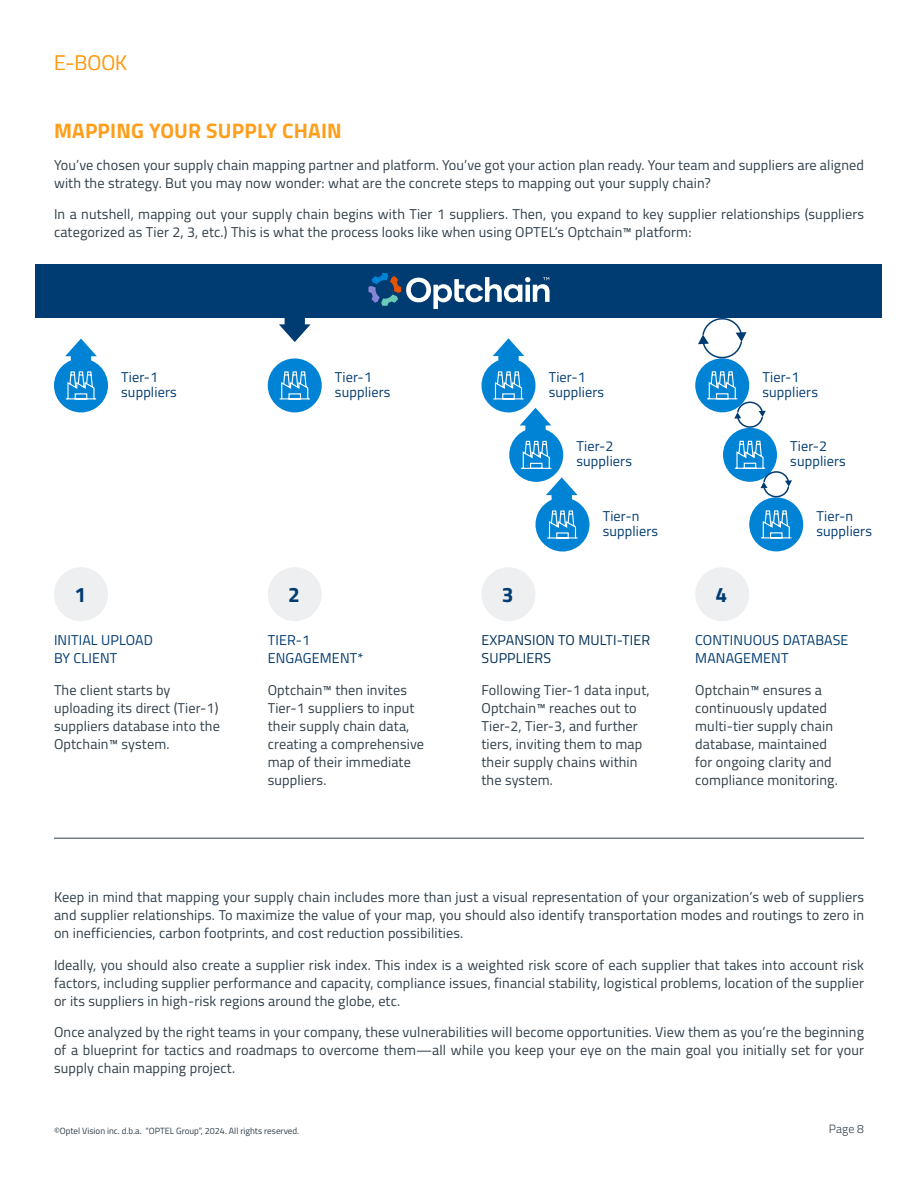
<style>
.page{position:relative;width:918px;height:1188px;background:#fff}
.page>*{position:absolute;margin:0;border:0;box-sizing:border-box;transform-origin:0 0}
.t1{font:700 21px "Titillium";letter-spacing:.01em;color:#ff9e1a}
.t2{font:300 21px "Titillium";color:#ff9e1a}
.t3{font:700 21px "Titillium";color:#003b71}
.t4{font:14.25px/18px "Titillium";letter-spacing:.01em;color:#303e49}
.t5{font:14.25px/15px "Titillium";letter-spacing:.01em;color:#003b71}
.t6{font:14.25px/18px "Titillium";letter-spacing:.01em;color:#003057}
.t7{font:300 12px "Titillium";color:#303e49}
.t8{font:9px "Titillium";color:#303e49}
</style>
<div class="page">
<div style="left:36px;top:264px;width:846px;height:54px;background:#003b71"></div>
<svg style="left:368px;top:273px;width:182px;height:36px"></svg>
<svg style="left:279px;top:318px;width:32px;height:24px"></svg>
<div style="left:54px;top:567px;width:54px;height:54px;background:#edeff0;border-radius:50%"></div>
<div style="left:268px;top:567px;width:54px;height:54px;background:#edeff0;border-radius:50%"></div>
<div style="left:482px;top:567px;width:54px;height:54px;background:#edeff0;border-radius:50%"></div>
<div style="left:695px;top:567px;width:54px;height:54px;background:#edeff0;border-radius:50%"></div>
<div style="left:268px;top:358px;width:54px;height:54px;background:#0083d5;border-radius:50%"></div>
<svg style="left:279px;top:371px;width:31px;height:29px"></svg>
<div style="left:54px;top:358px;width:54px;height:54px;background:#0083d5;border-radius:50%"></div>
<svg style="left:65px;top:339px;width:32px;height:61px"></svg>
<div style="left:482px;top:358px;width:54px;height:54px;background:#0083d5;border-radius:50%"></div>
<svg style="left:492px;top:338px;width:33px;height:62px"></svg>
<div style="left:509px;top:428px;width:54px;height:54px;background:#0083d5;border-radius:50%"></div>
<svg style="left:520px;top:408px;width:33px;height:61px"></svg>
<div style="left:536px;top:498px;width:54px;height:54px;background:#0083d5;border-radius:50%"></div>
<svg style="left:546px;top:477px;width:33px;height:62px"></svg>
<div style="left:695px;top:358px;width:54px;height:54px;background:#0083d5;border-radius:50%"></div>
<div style="left:723px;top:428px;width:54px;height:54px;background:#0083d5;border-radius:50%"></div>
<div style="left:749px;top:497px;width:54px;height:54px;background:#0083d5;border-radius:50%"></div>
<svg style="left:761px;top:510px;width:31px;height:29px"></svg>
<hr style="left:54px;top:838px;width:810px;height:1px;background:#303e49">
<svg style="left:698px;top:318px;width:49px;height:41px"></svg>
<svg style="left:706px;top:371px;width:60px;height:57px"></svg>
<svg style="left:734px;top:440px;width:58px;height:58px"></svg>
<h1 class="t2" style="left:54px;top:47px;width:75px">E-BOOK</h1>
<h1 class="t1" style="left:54px;top:115px;width:289px">MAPPING YOUR SUPPLY CHAIN</h1>
<p class="t4" style="left:54px;top:155px;width:812px">You’ve chosen your supply chain mapping partner and platform. You’ve got your action plan ready. Your team and suppliers are aligned with the strategy. But you may now wonder: what are the concrete steps to mapping out your supply chain?</p>
<p class="t4" style="left:54px;top:204px;width:812px">In a nutshell, mapping out your supply chain begins with Tier 1 suppliers. Then, you expand to key supplier relationships (suppliers categorized as Tier 2, 3, etc.) This is what the process looks like when using OPTEL’s Optchain™ platform:</p>
<p class="t5" style="left:121px;top:369px;width:57px">Tier-1 suppliers</p>
<p class="t5" style="left:549px;top:369px;width:57px">Tier-1 suppliers</p>
<p class="t5" style="left:335px;top:369px;width:57px">Tier-1 suppliers</p>
<p class="t5" style="left:762px;top:369px;width:57px">Tier-1 suppliers</p>
<p class="t5" style="left:576px;top:438px;width:57px">Tier-2 suppliers</p>
<p class="t5" style="left:790px;top:438px;width:57px">Tier-2 suppliers</p>
<p class="t5" style="left:603px;top:508px;width:57px">Tier-n suppliers</p>
<p class="t5" style="left:816px;top:508px;width:57px">Tier-n suppliers</p>
<h1 class="t3" style="left:74px;top:579px;width:13px">1</h1>
<h1 class="t3" style="left:288px;top:579px;width:13px">2</h1>
<h1 class="t3" style="left:502px;top:579px;width:13px">3</h1>
<h1 class="t3" style="left:716px;top:579px;width:13px">4</h1>
<p class="t5" style="left:54px;top:631px;width:101px;line-height:18px">INITIAL UPLOAD<br>BY CLIENT</p>
<p class="t4" style="left:54px;top:680px;width:167px">The client starts by uploading its direct (Tier-1) suppliers database into the<br>Optchain™ system.</p>
<p class="t6" style="left:482px;top:631px;width:170px">EXPANSION TO MULTI-TIER<br>SUPPLIERS</p>
<p class="t4" style="left:482px;top:680px;width:170px">Following Tier-1 data input,<br>Optchain™ reaches out to<br>Tier-2, Tier-3, and further tiers, inviting them to map their supply chains within the system.</p>
<p class="t5" style="left:695px;top:631px;width:155px;line-height:18px">CONTINUOUS DATABASE<br>MANAGEMENT</p>
<p class="t4" style="left:695px;top:680px;width:144px">Optchain™ ensures a continuously updated multi-tier supply chain database, maintained for ongoing clarity and compliance monitoring.</p>
<p class="t5" style="left:268px;top:631px;width:97px;line-height:18px">TIER-1<br>ENGAGEMENT*</p>
<p class="t4" style="left:268px;top:680px;width:158px">Optchain™ then invites<br>Tier-1 suppliers to input their supply chain data, creating a comprehensive map of their immediate suppliers.</p>
<p class="t4" style="left:54px;top:887px;width:812px;text-align:justify">Keep in mind that mapping your supply chain includes more than just a visual representation of your organization’s web of suppliers and supplier relationships. To maximize the value of your map, you should also identify transportation modes and routings to zero in on inefficiencies, carbon footprints, and cost reduction possibilities.</p>
<p class="t4" style="left:54px;top:955px;width:812px;text-align:justify">Ideally, you should also create a supplier risk index. This index is a weighted risk score of each supplier that takes into account risk factors, including supplier performance and capacity, compliance issues, financial stability, logistical problems, location of the supplier or its suppliers in high-risk regions around the globe, etc.</p>
<p class="t4" style="left:54px;top:1022px;width:812px;text-align:justify">Once analyzed by the right teams in your company, these vulnerabilities will become opportunities. View them as you’re the beginning of a blueprint for tactics and roadmaps to overcome them—all while you keep your eye on the main goal you initially set for your supply chain mapping project.</p>
<p class="t8" style="left:54px;top:1124px;width:247px">©Optel Vision inc. d.b.a. “OPTEL Group”, 2024. All rights reserved.</p>
<p class="t7" style="left:829px;top:1120px;width:37px">Page 8</p>
</div>
